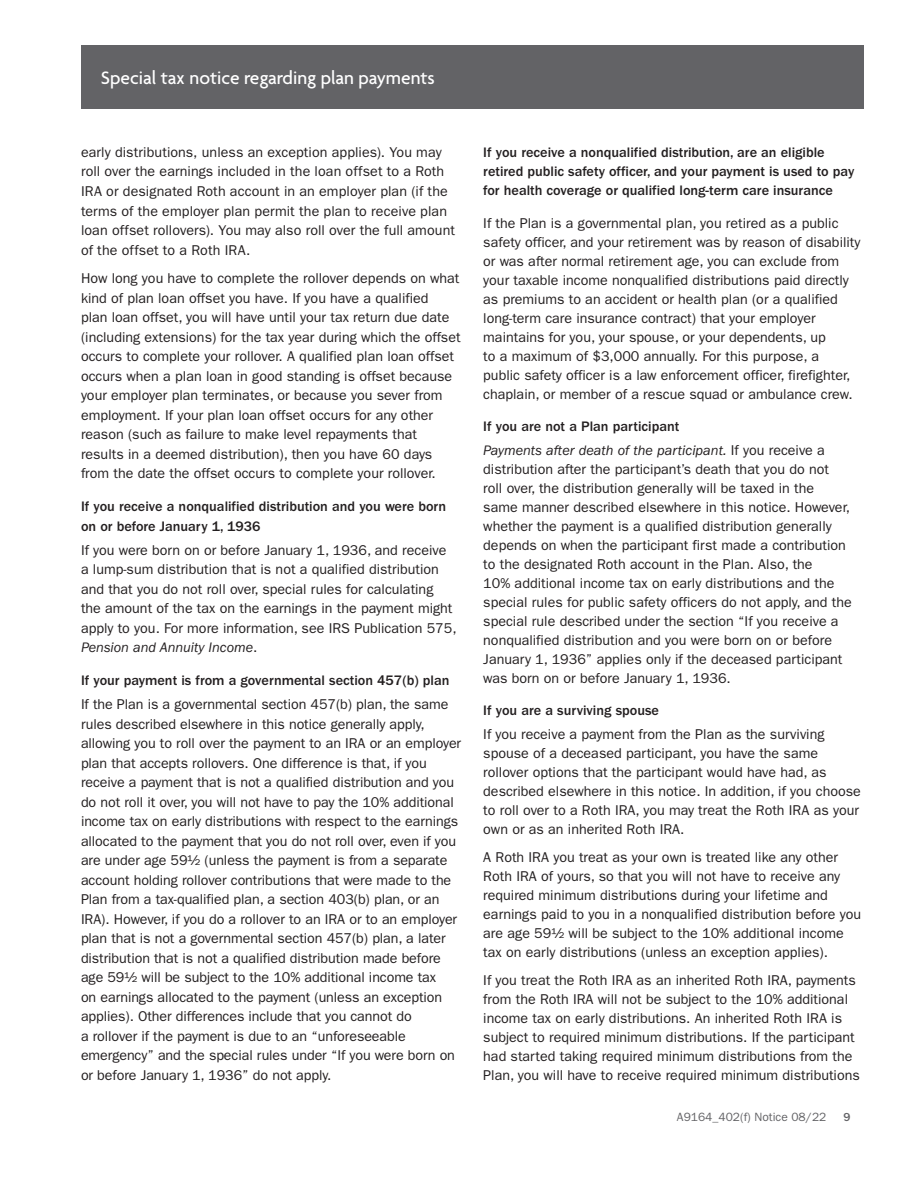
<style>
.page{position:relative;width:918px;height:1188px;background:#fff}
.page>*{position:absolute;margin:0;border:0;box-sizing:border-box;transform-origin:0 0}
.t1{font:500 19.5px "Agenda";color:#fff}
._5A_Body_Text__FG_9{font:14.25px/19.5px "ITC Franklin Gothic Std";color:#231f20}
._5A_Body_Text__FG_9-2{font:500 14.25px/19px "ITC Franklin Gothic Std";color:#231f20}
.t2{font:12px "ITC Franklin Gothic Std";color:#636366}
.t3{font:500 12px "ITC Franklin Gothic Std";color:#636366}
.s1{font-style:italic}
</style>
<div class="page">
<div style="left:81px;top:46px;width:783px;height:63px;background:#636366"></div>
<h1 class="t1" style="left:101px;top:68px;width:336px">Special tax notice regarding plan payments</h1>
<p class="_5A_Body_Text__FG_9" style="left:81px;top:143px;width:376px">early distributions, unless an exception applies). You may roll over the earnings included in the loan offset to a Roth IRA or designated Roth account in an employer plan (if the terms of the employer plan permit the plan to receive plan loan offset rollovers). You may also roll over the full amount of the offset to a Roth IRA.</p>
<p class="_5A_Body_Text__FG_9" style="left:81px;top:269px;width:381px">How long you have to complete the rollover depends on what kind of plan loan offset you have. If you have a qualified<br>plan loan offset, you will have until your tax return due date (including extensions) for the tax year during which the offset occurs to complete your rollover. A qualified plan loan offset occurs when a plan loan in good standing is offset because your employer plan terminates, or because you sever from employment. If your plan loan offset occurs for any other reason (such as failure to make level repayments that results in a deemed distribution), then you have 60 days from the date the offset occurs to complete your rollover.</p>
<p class="_5A_Body_Text__FG_9-2" style="left:81px;top:497px;width:367px;line-height:19.5px">If you receive a nonqualified distribution and you were born on or before January 1, 1936</p>
<p class="_5A_Body_Text__FG_9" style="left:81px;top:540px;width:377px">If you were born on or before January 1, 1936, and receive a lump-sum distribution that is not a qualified distribution and that you do not roll over, special rules for calculating the amount of the tax on the earnings in the payment might apply to you. For more information, see IRS Publication 575, <span class="s1">Pension and Annuity Income</span>.</p>
<p class="_5A_Body_Text__FG_9-2" style="left:81px;top:671px;width:370px">If your payment is from a governmental section 457(b) plan</p>
<p class="_5A_Body_Text__FG_9" style="left:81px;top:695px;width:382px">If the Plan is a governmental section 457(b) plan, the same rules described elsewhere in this notice generally apply, allowing you to roll over the payment to an IRA or an employer plan that accepts rollovers. One difference is that, if you receive a payment that is not a qualified distribution and you do not roll it over, you will not have to pay the 10% additional income tax on early distributions with respect to the earnings allocated to the payment that you do not roll over, even if you are under age 59½ (unless the payment is from a separate account holding rollover contributions that were made to the Plan from a tax-qualified plan, a section 403(b) plan, or an IRA). However, if you do a rollover to an IRA or to an employer plan that is not a governmental section 457(b) plan, a later distribution that is not a qualified distribution made before age 59½ will be subject to the 10% additional income tax<br>on earnings allocated to the payment (unless an exception applies). Other differences include that you cannot do<br>a rollover if the payment is due to an “unforeseeable emergency” and the special rules under “If you were born on or before January 1, 1936” do not apply.</p>
<p class="_5A_Body_Text__FG_9-2" style="left:483px;top:143px;width:372px">If you receive a nonqualified distribution, are an eligible retired public safety officer, and your payment is used to pay for health coverage or qualified long-term care insurance</p>
<p class="_5A_Body_Text__FG_9" style="left:483px;top:213px;width:379px;line-height:19px">If the Plan is a governmental plan, you retired as a public safety officer, and your retirement was by reason of disability or was after normal retirement age, you can exclude from your taxable income nonqualified distributions paid directly as premiums to an accident or health plan (or a qualified long-term care insurance contract) that your employer maintains for you, your spouse, or your dependents, up<br>to a maximum of $3,000 annually. For this purpose, a<br>public safety officer is a law enforcement officer, firefighter, chaplain, or member of a rescue squad or ambulance crew.</p>
<p class="_5A_Body_Text__FG_9-2" style="left:483px;top:417px;width:198px">If you are not a Plan participant</p>
<p class="_5A_Body_Text__FG_9" style="left:483px;top:440px;width:370px;line-height:19px"><span class="s1">Payments after death of the participant.</span> If you receive a distribution after the participant’s death that you do not roll over, the distribution generally will be taxed in the same manner described elsewhere in this notice. However, whether the payment is a qualified distribution generally depends on when the participant first made a contribution to the designated Roth account in the Plan. Also, the<br>10% additional income tax on early distributions and the special rules for public safety officers do not apply, and the special rule described under the section “If you receive a nonqualified distribution and you were born on or before January 1, 1936” applies only if the deceased participant was born on or before January 1, 1936.</p>
<p class="_5A_Body_Text__FG_9-2" style="left:483px;top:701px;width:177px">If you are a surviving spouse</p>
<p class="_5A_Body_Text__FG_9" style="left:483px;top:725px;width:379px;line-height:19px">If you receive a payment from the Plan as the surviving spouse of a deceased participant, you have the same rollover options that the participant would have had, as described elsewhere in this notice. In addition, if you choose to roll over to a Roth IRA, you may treat the Roth IRA as your own or as an inherited Roth IRA.</p>
<p class="_5A_Body_Text__FG_9" style="left:483px;top:848px;width:379px;line-height:19px">A Roth IRA you treat as your own is treated like any other Roth IRA of yours, so that you will not have to receive any required minimum distributions during your lifetime and earnings paid to you in a nonqualified distribution before you are age 59½ will be subject to the 10% additional income tax on early distributions (unless an exception applies).</p>
<p class="_5A_Body_Text__FG_9" style="left:483px;top:971px;width:378px;line-height:19px">If you treat the Roth IRA as an inherited Roth IRA, payments from the Roth IRA will not be subject to the 10% additional income tax on early distributions. An inherited Roth IRA is subject to required minimum distributions. If the participant had started taking required minimum distributions from the Plan, you will have to receive required minimum distributions</p>
<p class="t2" style="left:677px;top:1110px;width:151px">A9164_402(f) Notice 08/22</p>
<p class="t3" style="left:843px;top:1110px;width:9px">9</p>
</div>
